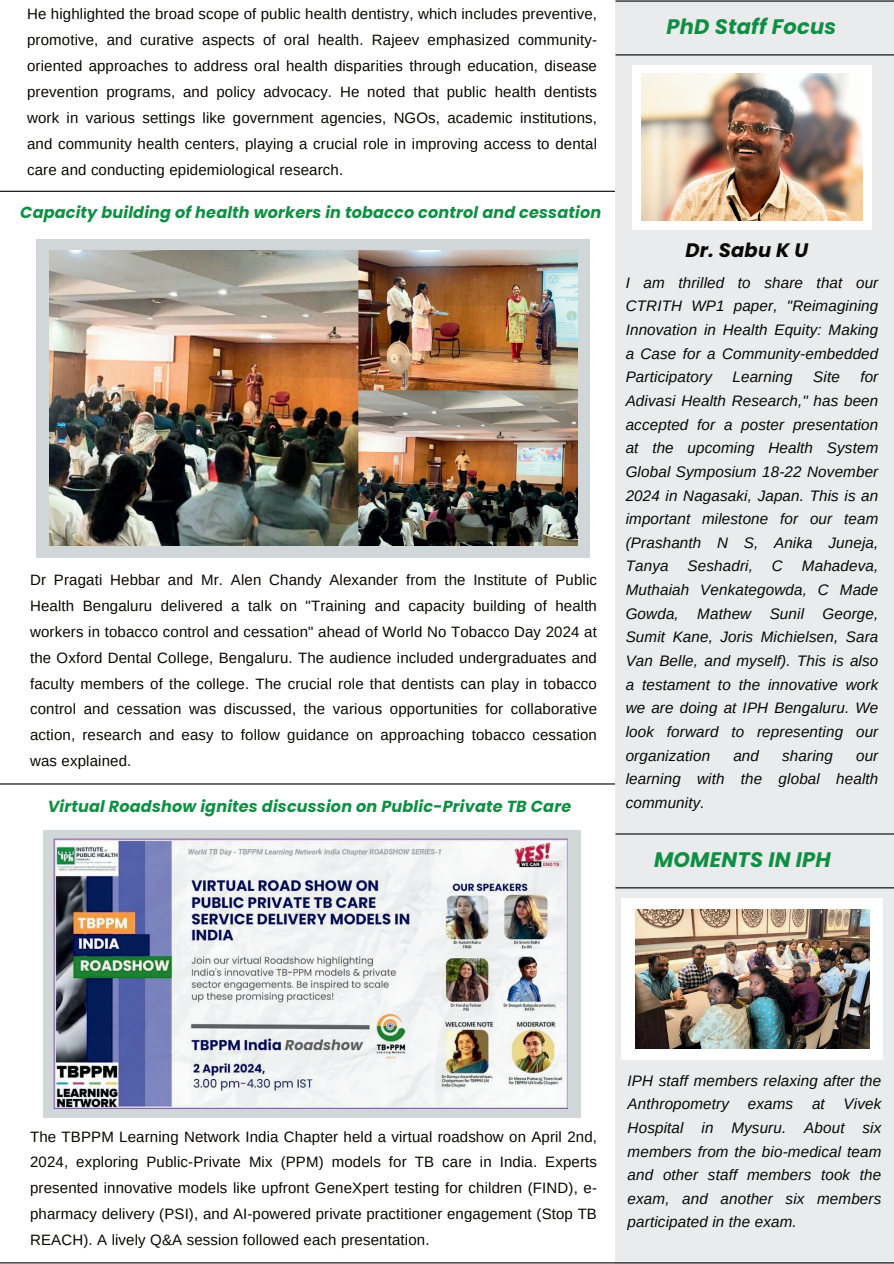
<style>
.page{position:relative;width:894px;height:1264px;background:#fff}
.page>*{position:absolute;margin:0;border:0;box-sizing:border-box;transform-origin:0 0}
.t1{font:italic 700 21px "Poppins";letter-spacing:.01em;color:#108f44}
.t2{font:italic 700 19.5px "Poppins";letter-spacing:.01em;color:#080704}
.t3{font:italic 700 16.05px "Poppins";letter-spacing:.01em;color:#108f44}
.t4{font:italic 15.15px/23.7px "Arimo";letter-spacing:.01em;color:#080704;text-align:justify}
.t5{font:15px/25.8px "Arimo";letter-spacing:.01em;color:#080704;text-align:justify}
</style>
<div class="page">
<hr style="left:0;top:783px;width:618px;height:1px;background:#000">
<hr style="left:0;top:191px;width:618px;height:1px;background:#000">
<div style="left:615px;top:0;width:278px;height:1263px;background:#e9ebec"></div>
<div style="left:632px;top:66px;width:239px;height:164px;background:#fff"></div>
<img style="left:641px;top:73px;width:221px;height:148px">
<hr style="left:615px;top:833px;width:278px;height:1px;background:#000">
<hr style="left:615px;top:887px;width:278px;height:1px;background:#000">
<div style="left:621px;top:898px;width:262px;height:161px;background:#fff"></div>
<img style="left:635px;top:909px;width:234px;height:139px">
<hr style="left:615px;top:0;width:278px;height:2px;background:#000">
<hr style="left:615px;top:54px;width:278px;height:1px;background:#000">
<div style="left:37px;top:239px;width:553px;height:318px;background:#d1d6d9"></div>
<img style="left:49px;top:251px;width:528px;height:294px">
<div style="left:43px;top:830px;width:537px;height:287px;background:#d1d6d9"></div>
<img style="left:54px;top:838px;width:513px;height:270px">
<hr style="left:0;top:1262px;width:893px;height:1px;background:#000">
<p class="t5" style="left:27px;top:1px;width:571px">He highlighted the broad scope of public health dentistry, which includes preventive, promotive, and curative aspects of oral health. Rajeev emphasized community&shy;oriented approaches to address oral health disparities through education, disease prevention programs, and policy advocacy. He noted that public health dentists work in various settings like government agencies, NGOs, academic institutions, and community health centers, playing a crucial role in improving access to dental care and conducting epidemiological research.</p>
<p class="t3" style="left:20px;top:203px;width:582px">Capacity building of health workers in tobacco control and cessation</p>
<p class="t5" style="left:30px;top:567px;width:568px">Dr Pragati Hebbar and Mr. Alen Chandy Alexander from the Institute of Public Health Bengaluru delivered a talk on "Training and capacity building of health workers in tobacco control and cessation" ahead of World No Tobacco Day 2024 at the Oxford Dental College, Bengaluru. The audience included undergraduates and faculty members of the college. The crucial role that dentists can play in tobacco control and cessation was discussed, the various opportunities for collaborative action, research and easy to follow guidance on approaching tobacco cessation was explained.</p>
<p class="t3" style="left:48px;top:797px;width:525px">Virtual Roadshow ignites discussion on Public-Private TB Care</p>
<h1 class="t1" style="left:666px;top:14px;width:171px">PhD Staff Focus</h1>
<h2 class="t2" style="left:685px;top:239px;width:124px">Dr. Sabu K U</h2>
<p class="t4" style="left:625px;top:270px;width:254px">I am thrilled to share that our CTRITH WP1 paper, "Reimagining Innovation in Health Equity: Making a Case for a Community-embedded Participatory</p>
<p class="t4" style="left:625px;top:365px;width:254px;text-indent:234px">for Adivasi Health Research," has been accepted for a poster presentation at the upcoming Health System Global Symposium 18-22 November 2024 in Nagasaki, Japan. This is an important milestone for our team (Prashanth N S, Anika Juneja, Tanya</p>
<p class="t4" style="left:732px;top:365px;width:62px">Learning</p>
<p class="t4" style="left:813px;top:365px;width:28px">Site</p>
<p class="t4" style="left:625px;top:554px;width:254px;text-indent:176px">Mahadeva, Muthaiah Venkategowda, C Made Gowda, Mathew Sunil George, Sumit Kane, Joris Michielsen, Sara Van Belle, and myself). This is also a testament to the innovative work we are doing at IPH Bengaluru. We look forward to representing our organization</p>
<p class="t4" style="left:687px;top:554px;width:97px">Seshadri, C</p>
<p class="t4" style="left:733px;top:743px;width:27px">and</p>
<p class="t4" style="left:782px;top:743px;width:52px">sharing</p>
<p class="t4" style="left:625px;top:743px;width:254px;text-indent:230px">our learning with the global health community.</p>
<h1 class="t1" style="left:654px;top:847px;width:178px">MOMENTS IN IPH</h1>
<p class="t5" style="left:30px;top:1123px;width:568px">The TBPPM Learning Network India Chapter held a virtual roadshow on April 2nd, 2024, exploring Public-Private Mix (PPM) models for TB care in India. Experts presented innovative models like upfront GeneXpert testing for children (FIND), e&shy;pharmacy delivery (PSI), and AI-powered private practitioner engagement (Stop TB REACH). A lively Q&amp;A session followed each presentation.</p>
<p class="t4" style="left:627px;top:1068px;width:255px">IPH staff members relaxing after the Anthropometry exams at Vivek Hospital in Mysuru. About six members from the bio-medical team and other staff members took the exam, and another six members participated in the exam.</p>
</div>
